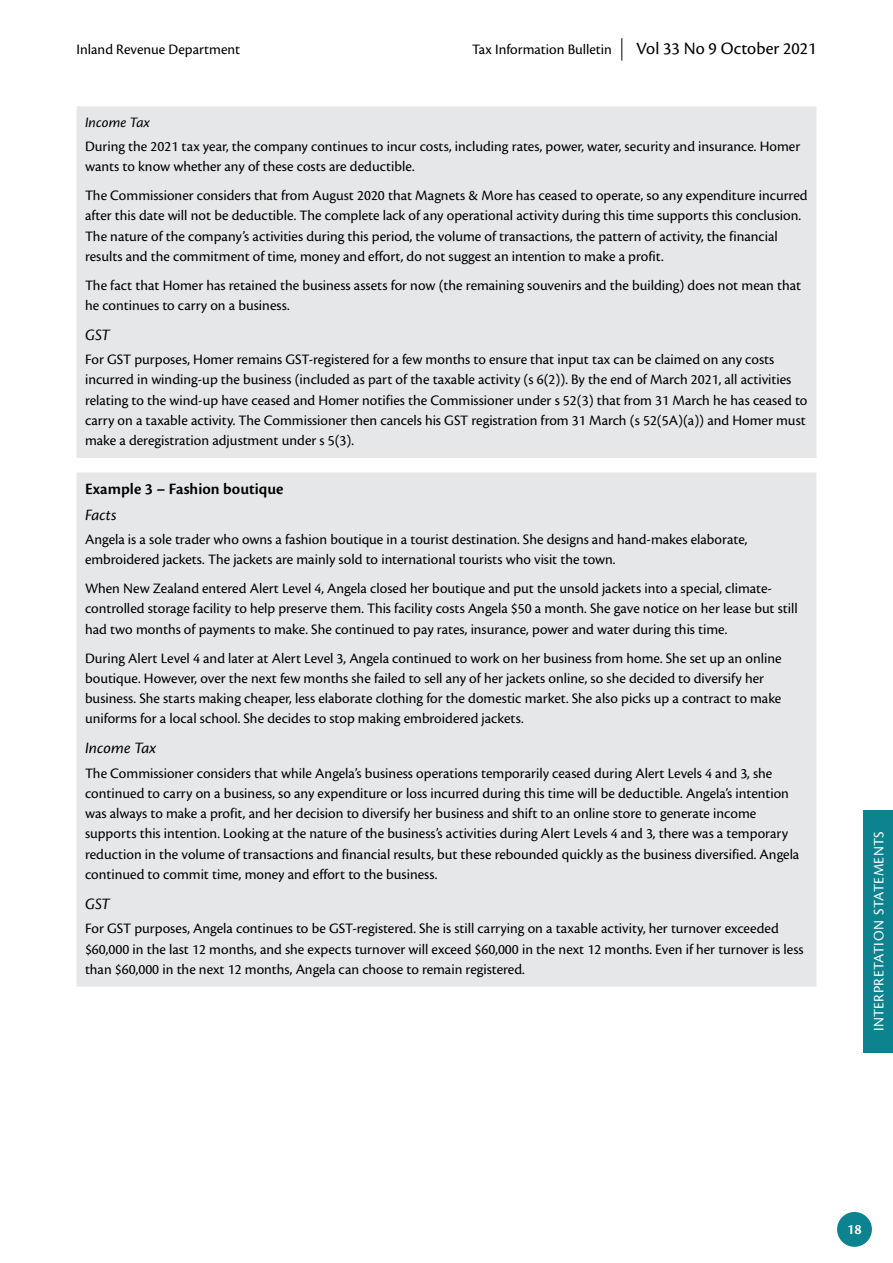
<style>
.page{position:relative;width:893px;height:1263px;background:#fff}
.page>*{position:absolute;margin:0;border:0;box-sizing:border-box;transform-origin:0 0}
.t1{font:18px "Cronos Pro";color:#000}
.t2{font:600 16.5px "Cronos Pro";color:#000}
.t3{font:italic 16.5px "Cronos Pro";color:#000}
.t4{font:15px/20.2px "Cronos Pro";color:#000}
.t5{font:15px "Cronos Pro";letter-spacing:.025em;color:#fff}
.t6{font:italic 15px "Cronos Pro";color:#000}
.t7{font:600 15px "Cronos Pro";color:#fff}
</style>
<div class="page">
<div style="left:863px;top:810px;width:30px;height:242px;background:#0d8390"></div>
<div style="left:77px;top:106px;width:739px;height:352px;background:#e6e7e8"></div>
<div style="left:77px;top:472px;width:739px;height:514px;background:#e6e7e8"></div>
<svg style="left:621px;top:38px;width:1px;height:23px"></svg>
<div style="left:837px;top:1212px;width:35px;height:35px;background:#0d8390;border-radius:50%"></div>
<p class="t4" style="left:77px;top:39px;width:165px">Inland Revenue Department</p>
<p class="t1" style="left:636px;top:38px;width:182px">Vol 33 No 9 October 2021</p>
<p class="t4" style="left:472px;top:39px;width:141px">Tax Information Bulletin</p>
<p class="t6" style="left:85px;top:113px;width:66px">Income Tax</p>
<p class="t4" style="left:85px;top:136px;width:717px">During the 2021 tax year, the company continues to incur costs, including rates, power, water, security and insurance. Homer wants to know whether any of these costs are deductible.</p>
<p class="t4" style="left:85px;top:185px;width:724px">The Commissioner considers that from August 2020 that Magnets &amp; More has ceased to operate, so any expenditure incurred after this date will not be deductible. The complete lack of any operational activity during this time supports this conclusion.<br>The nature of the company’s activities during this period, the volume of transactions, the pattern of activity, the financial results and the commitment of time, money and effort, do not suggest an intention to make a profit.</p>
<p class="t4" style="left:85px;top:275px;width:718px">The fact that Homer has retained the business assets for now (the remaining souvenirs and the building) does not mean that he continues to carry on a business.</p>
<p class="t3" style="left:85px;top:325px;width:27px">GST</p>
<p class="t4" style="left:85px;top:349px;width:724px">For GST purposes, Homer remains GST-registered for a few months to ensure that input tax can be claimed on any costs incurred in winding-up the business (included as part of the taxable activity (s 6(2)). By the end of March 2021, all activities relating to the wind-up have ceased and Homer notifies the Commissioner under s 52(3) that from 31 March he has ceased to carry on a taxable activity. The Commissioner then cancels his GST registration from 31 March (s 52(5A)(a)) and Homer must make a deregistration adjustment under s 5(3).</p>
<p class="t2" style="left:85px;top:479px;width:200px">Example 3 – Fashion boutique</p>
<p class="t3" style="left:85px;top:505px;width:33px">Facts</p>
<p class="t4" style="left:85px;top:529px;width:664px">Angela is a sole trader who owns a fashion boutique in a tourist destination. She designs and hand-makes elaborate, embroidered jackets. The jackets are mainly sold to international tourists who visit the town.</p>
<p class="t4" style="left:85px;top:578px;width:714px">When New Zealand entered Alert Level 4, Angela closed her boutique and put the unsold jackets into a special, climate&shy;controlled storage facility to help preserve them. This facility costs Angela $50 a month. She gave notice on her lease but still had two months of payments to make. She continued to pay rates, insurance, power and water during this time.</p>
<p class="t4" style="left:85px;top:648px;width:698px">During Alert Level 4 and later at Alert Level 3, Angela continued to work on her business from home. She set up an online boutique. However, over the next few months she failed to sell any of her jackets online, so she decided to diversify her business. She starts making cheaper, less elaborate clothing for the domestic market. She also picks up a contract to make uniforms for a local school. She decides to stop making embroidered jackets.</p>
<p class="t3" style="left:85px;top:739px;width:73px">Income Tax</p>
<p class="t4" style="left:85px;top:763px;width:716px">The Commissioner considers that while Angela’s business operations temporarily ceased during Alert Levels 4 and 3, she continued to carry on a business, so any expenditure or loss incurred during this time will be deductible. Angela’s intention was always to make a profit, and her decision to diversify her business and shift to an online store to generate income supports this intention. Looking at the nature of the business’s activities during Alert Levels 4 and 3, there was a temporary reduction in the volume of transactions and financial results, but these rebounded quickly as the business diversified. Angela continued to commit time, money and effort to the business.</p>
<p class="t3" style="left:85px;top:894px;width:27px">GST</p>
<p class="t4" style="left:85px;top:918px;width:720px">For GST purposes, Angela continues to be GST-registered. She is still carrying on a taxable activity, her turnover exceeded $60,000 in the last 12 months, and she expects turnover will exceed $60,000 in the next 12 months. Even if her turnover is less than $60,000 in the next 12 months, Angela can choose to remain registered.</p>
<p class="t5" style="left:870px;top:1031px;width:201px;rotate:-90deg">INTERPRETATION STATEMENTS</p>
<p class="t7" style="left:847px;top:1220px;width:16px">18</p>
</div>
